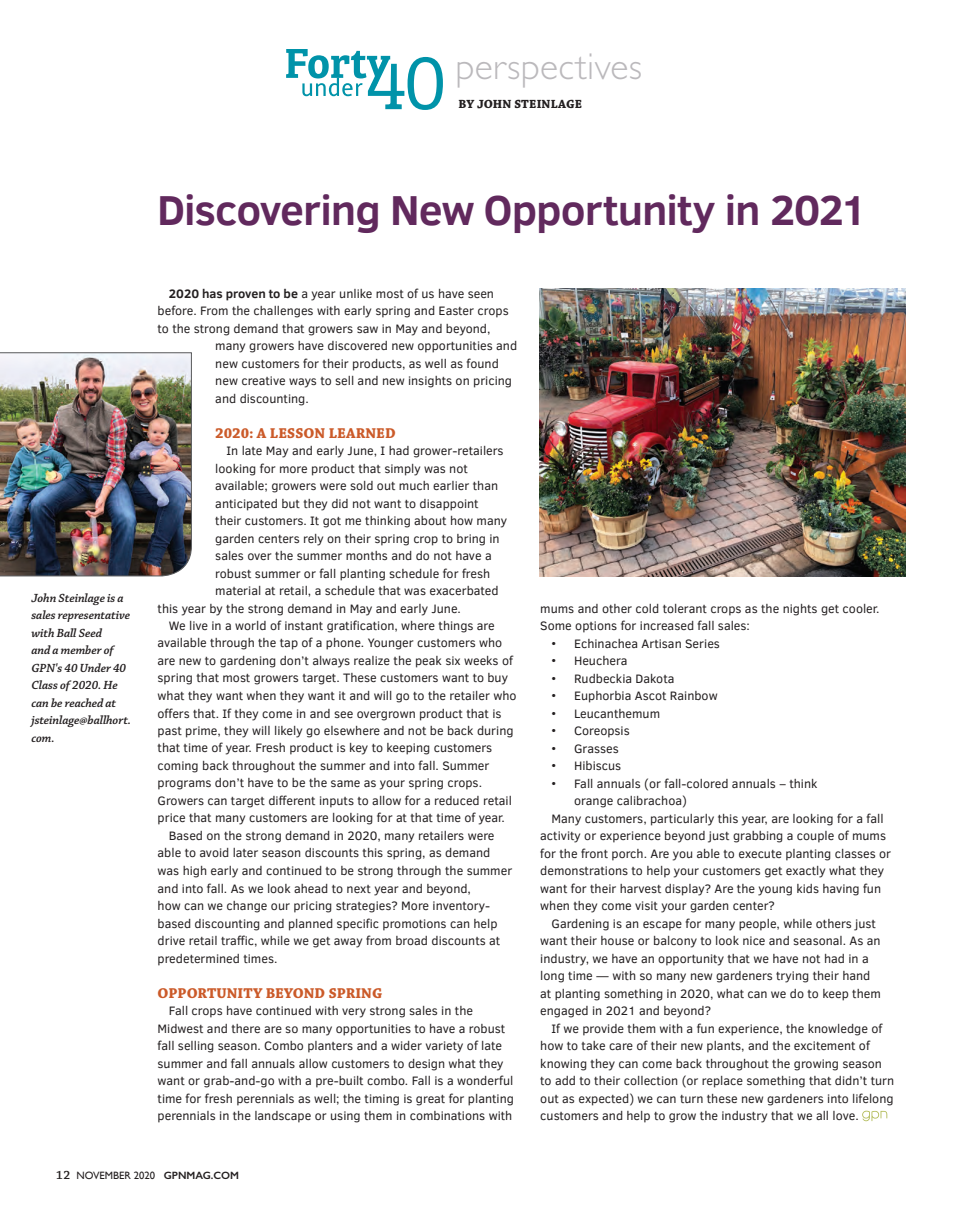
<style>
.page{position:relative;width:968px;height:1215px;background:#fff}
.page>*{position:absolute;margin:0;border:0;box-sizing:border-box;transform-origin:0 0}
.t1{font:700 42.88px "Clear Sans";letter-spacing:-.025em;color:#61295d}
.t2{font:300 37.5px "Gill Sans";letter-spacing:.01em;color:#bbb9bc}
.Subheads_GPN_2018{font:700 15px "Chaparral Pro";color:#cb5a29}
.Body_GPN_2018{font:12.5px/17.5px "Clear Sans";color:#231f20}
.Author_Bio{font:italic 600 12.5px/17.5px "Chaparral Pro";letter-spacing:-.01em;color:#231f20}
.Byline_GPN_2018{font:700 12.5px "Chaparral Pro";letter-spacing:.01em;color:#231f20}
.t3{font:10.62px "Gill Sans";color:#231f20}
.s1{font-weight:700}
.s2{font-family:"Chaparral Pro";font-weight:600;font-size:12.5px}
.s3{font-weight:600}
</style>
<div class="page">
<svg style="left:286px;top:49px;width:157px;height:61px"></svg>
<img style="left:0;top:352px;width:192px;height:224px">
<svg style="left:862px;top:1111px;width:25px;height:10px"></svg>
<img style="left:539px;top:288px;width:366px;height:288px">
<p class="t2" style="left:455px;top:45px;width:188px">perspectives</p>
<p class="Byline_GPN_2018" style="left:458px;top:96px;width:125px">BY JOHN STEINLAGE</p>
<p class="Author_Bio" style="left:32px;top:589px;width:101px">John Steinlage is a sales representative with Ball Seed<br>and a member of<br>GPN's 40 Under 40<br>Class of 2020. He can be reached at jsteinlage@ballhort. com.</p>
<p class="t1" style="left:158px;top:179px;width:711px">Discovering New Opportunity in 2021</p>
<p class="Body_GPN_2018" style="left:169px;top:284px;width:327px"><span class="s1">2020 has proven to be</span> a year unlike most of us have seen</p>
<p class="Body_GPN_2018" style="left:158px;top:302px;width:352px">before. From the challenges with early spring and Easter crops</p>
<p class="Body_GPN_2018" style="left:158px;top:319px;width:334px">to the strong demand that growers saw in May and beyond,</p>
<p class="Body_GPN_2018" style="left:215px;top:337px;width:303px">many growers have discovered new opportunities and</p>
<p class="Body_GPN_2018" style="left:215px;top:354px;width:285px">new customers for their products, as well as found</p>
<p class="Body_GPN_2018" style="left:215px;top:372px;width:298px">new creative ways to sell and new insights on pricing</p>
<p class="Body_GPN_2018" style="left:215px;top:389px;width:95px">and discounting.</p>
<p class="Subheads_GPN_2018" style="left:215px;top:424px;width:182px">2020: A LESSON LEARNED</p>
<p class="Body_GPN_2018" style="left:226px;top:442px;width:278px">In late May and early June, I had grower-retailers</p>
<p class="Body_GPN_2018" style="left:215px;top:459px;width:254px">looking for more product that simply was not</p>
<p class="Body_GPN_2018" style="left:215px;top:477px;width:284px">available; growers were sold out much earlier than</p>
<p class="Body_GPN_2018" style="left:215px;top:494px;width:265px">anticipated but they did not want to disappoint</p>
<p class="Body_GPN_2018" style="left:215px;top:512px;width:293px">their customers. It got me thinking about how many</p>
<p class="Body_GPN_2018" style="left:215px;top:529px;width:286px">garden centers rely on their spring crop to bring in</p>
<p class="Body_GPN_2018" style="left:215px;top:547px;width:278px">sales over the summer months and do not have a</p>
<p class="Body_GPN_2018" style="left:215px;top:564px;width:276px">robust summer or fall planting schedule for fresh</p>
<p class="Body_GPN_2018" style="left:215px;top:582px;width:285px">material at retail, a schedule that was exacerbated</p>
<p class="Body_GPN_2018" style="left:158px;top:599px;width:305px">this year by the strong demand in May and early June.</p>
<p class="Body_GPN_2018" style="left:158px;top:617px;width:360px;text-indent:11px">We live in a world of instant gratification, where things are available through the tap of a phone. Younger customers who are new to gardening don’t always realize the peak six weeks of spring that most growers target. These customers want to buy what they want when they want it and will go to the retailer who offers that. If they come in and see overgrown product that is past prime, they will likely go elsewhere and not be back during that time of year. Fresh product is key to keeping customers coming back throughout the summer and into fall. Summer programs don’t have to be the same as your spring crops.<br>Growers can target different inputs to allow for a reduced retail price that many customers are looking for at that time of year.</p>
<p class="Body_GPN_2018" style="left:158px;top:827px;width:356px;text-indent:11px">Based on the strong demand in 2020, many retailers were able to avoid later season discounts this spring, as demand was high early and continued to be strong through the summer and into fall. As we look ahead to next year and beyond,<br>how can we change our pricing strategies? More inventory&shy;based discounting and planned specific promotions can help drive retail traffic, while we get away from broad discounts at predetermined times.</p>
<p class="Subheads_GPN_2018" style="left:158px;top:984px;width:226px">OPPORTUNITY BEYOND SPRING</p>
<p class="Body_GPN_2018" style="left:158px;top:1002px;width:358px;text-indent:11px">Fall crops have continued with very strong sales in the Midwest and there are so many opportunities to have a robust fall selling season. Combo planters and a wider variety of late summer and fall annuals allow customers to design what they want or grab-and-go with a pre-built combo. Fall is a wonderful time for fresh perennials as well; the timing is great for planting perennials in the landscape or using them in combinations with</p>
<p class="Body_GPN_2018" style="left:540px;top:599px;width:341px">mums and other cold tolerant crops as the nights get cooler.<br>Some options for increased fall sales:</p>
<p class="Body_GPN_2018" style="left:551px;top:634px;width:170px">• Echinachea Artisan Series</p>
<p class="Body_GPN_2018" style="left:551px;top:652px;width:78px">• Heuchera</p>
<p class="Body_GPN_2018" style="left:551px;top:669px;width:125px">• Rudbeckia Dakota</p>
<p class="Body_GPN_2018" style="left:551px;top:687px;width:168px">• Euphorbia Ascot Rainbow</p>
<p class="Body_GPN_2018" style="left:551px;top:704px;width:110px">• Leucanthemum</p>
<p class="Body_GPN_2018" style="left:551px;top:722px;width:80px">• Coreopsis</p>
<p class="Body_GPN_2018" style="left:551px;top:739px;width:69px">• Grasses</p>
<p class="Body_GPN_2018" style="left:551px;top:757px;width:71px">• Hibiscus</p>
<p class="Body_GPN_2018" style="left:574px;top:774px;width:245px;text-indent:-22px">• Fall annuals (or fall-colored annuals – think orange calibrachoa)</p>
<p class="Body_GPN_2018" style="left:540px;top:809px;width:352px;text-indent:11px">Many customers, particularly this year, are looking for a fall activity or experience beyond just grabbing a couple of mums for the front porch. Are you able to execute planting classes or demonstrations to help your customers get exactly what they want for their harvest display? Are the young kids having fun when they come visit your garden center?</p>
<p class="Body_GPN_2018" style="left:540px;top:914px;width:342px;text-indent:11px">Gardening is an escape for many people, while others just want their house or balcony to look nice and seasonal. As an industry, we have an opportunity that we have not had in a long time — with so many new gardeners trying their hand at planting something in 2020, what can we do to keep them engaged in 2021 and beyond?</p>
<p class="Body_GPN_2018" style="left:540px;top:1019px;width:355px;text-indent:11px">If we provide them with a fun experience, the knowledge of how to take care of their new plants, and the excitement of knowing they can come back throughout the growing season to add to their collection (or replace something that didn’t turn out as expected) we can turn these new gardeners into lifelong customers and help to grow the industry that we all love.</p>
<p class="t3" style="left:56px;top:1169px;width:184px"><span class="s2">12</span> NOVEMBER 2020 <span class="s3">GPNMAG.COM</span></p>
</div>
